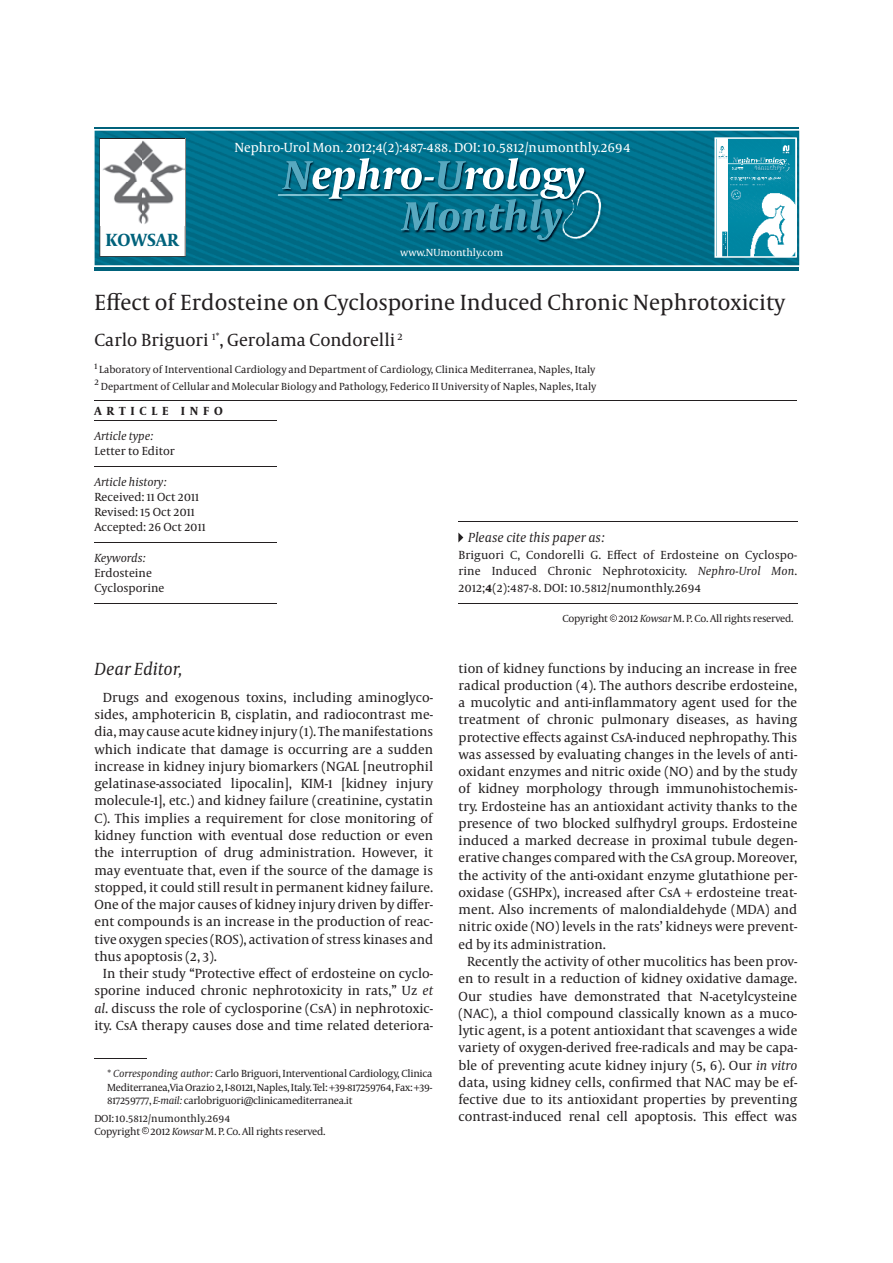
<style>
.page{position:relative;width:893px;height:1263px;background:#fff}
.page>*{position:absolute;margin:0;border:0;box-sizing:border-box;transform-origin:0 0}
.t1{font:22.5px "Capitolium News";color:#231f20}
.t2{font:18px "Capitolium News";color:#231f20}
.t3{font:italic 18px "Capitolium News";color:#231f20}
.t4{font:700 18px "Capitolium News";color:#00627b}
.t5{font:13.5px/17.2px "Capitolium News";color:#231f20;text-align:justify}
.t6{font:13.5px "Capitolium News";color:#fff}
.t7{font:italic 13.5px "Capitolium News";color:#231f20}
.t8{font:12px/15px "Capitolium News";color:#231f20}
.t9{font:italic 12px "Capitolium News";color:#231f20}
.t10{font:700 12px "Capitolium News";letter-spacing:.4em;color:#231f20}
.t11{font:10.5px/13.5px "Capitolium News";color:#231f20}
.t12{font:10.5px/12.6px "Capitolium News";letter-spacing:-.02em;color:#231f20}
.t13{font:10.5px "Capitolium News";color:#fff}
.s1{font-style:italic}
.s2{font-weight:700}
</style>
<div class="page">
<img style="left:95px;top:131px;width:704px;height:134px">
<svg style="left:99px;top:138px;width:87px;height:119px"></svg>
<img style="left:100px;top:138px;width:85px;height:88px">
<hr style="left:94px;top:267px;width:705px;height:4px;background:#00627b">
<hr style="left:94px;top:128px;width:705px;height:1px;background:#00627b">
<svg style="left:714px;top:137px;width:83px;height:121px"></svg>
<hr style="left:94px;top:400px;width:703px;height:1px;background:#231f20">
<hr style="left:94px;top:542px;width:183px;height:1px;background:#231f20">
<hr style="left:94px;top:603px;width:183px;height:1px;background:#231f20">
<hr style="left:94px;top:466px;width:183px;height:1px;background:#231f20">
<hr style="left:94px;top:420px;width:183px;height:1px;background:#231f20">
<svg style="left:458px;top:532px;width:5px;height:10px"></svg>
<hr style="left:458px;top:603px;width:340px;height:1px;background:#231f20">
<hr style="left:458px;top:521px;width:340px;height:1px;background:#231f20">
<svg style="left:610px;top:614px;width:7px;height:8px"></svg>
<svg style="left:142px;top:1127px;width:7px;height:7px"></svg>
<hr style="left:94px;top:1058px;width:52px;height:1px;background:#231f20">
<p class="t6" style="left:234px;top:140px;width:398px">Nephro-Urol Mon. 2012;4(2):487-488. DoI: 10.5812/numonthly.2694</p>
<h2 class="t4" style="left:106px;top:230px;width:75px">KOWSAR</h2>
<p class="t13" style="left:400px;top:247px;width:104px">www.NUmonthly.com</p>
<h1 class="t1" style="left:94px;top:290px;width:692px">Effect of Erdosteine on Cyclosporine Induced Chronic Nephrotoxicity</h1>
<h2 class="t2" style="left:94px;top:330px;width:310px">Carlo Briguori <sup>1*</sup>, Gerolama Condorelli <sup>2</sup></h2>
<p class="t11" style="left:94px;top:361px;width:503px;line-height:16.5px"><sup>1</sup> laboratory of Interventional Cardiology and Department of Cardiology, Clinica Mediterranea, Naples, Italy<br><sup>2</sup> Department of Cellular and Molecular Biology and Pathology, Federico II University of Naples, Naples, Italy</p>
<p class="t10" style="left:94px;top:404px;width:130px">ARTICLE INFO</p>
<p class="t9" style="left:94px;top:430px;width:61px">Article type:</p>
<p class="t8" style="left:94px;top:444px;width:82px">letter to Editor</p>
<p class="t9" style="left:94px;top:476px;width:74px">Article history:</p>
<p class="t8" style="left:94px;top:490px;width:113px">Received: 11 oct 2011<br>Revised: 15 oct 2011<br>Accepted: 26 oct 2011</p>
<p class="t9" style="left:94px;top:552px;width:53px">Keywords:</p>
<p class="t8" style="left:94px;top:566px;width:72px">Erdosteine<br>Cyclosporine</p>
<h2 class="t3" style="left:94px;top:659px;width:89px">Dear Editor,</h2>
<p class="t5" style="left:94px;top:689px;width:340px;text-indent:9px">Drugs and exogenous toxins, including aminoglyco&shy;sides, amphotericin B, cisplatin, and radiocontrast me&shy;dia, may cause acute kidney injury (1). The manifestations which indicate that damage is occurring are a sudden increase in kidney injury biomarkers (NGAl [neutrophil gelatinase-associated lipocalin], KIM-1 [kidney injury molecule-1], etc.) and kidney failure (creatinine, cystatin C). This implies a requirement for close monitoring of kidney function with eventual dose reduction or even the interruption of drug administration. however, it may eventuate that, even if the source of the damage is stopped, it could still result in permanent kidney failure. one of the major causes of kidney injury driven by differ&shy;ent compounds is an increase in the production of reac&shy;tive oxygen species (RoS), activation of stress kinases and thus apoptosis (2, 3).</p>
<p class="t5" style="left:94px;top:965px;width:340px;text-indent:9px">In their study “Protective effect of erdosteine on cyclo&shy;sporine induced chronic nephrotoxicity in rats,” Uz <span class="s1">et al</span>. discuss the role of cyclosporine (CsA) in nephrotoxic&shy;ity. CsA therapy causes dose and time related deteriora-</p>
<p class="t11" style="left:107px;top:1067px;width:327px;text-align:justify">* <span class="s1">Corresponding author:</span> Carlo Briguori, Interventional Cardiology, Clinica Mediterranea,Via orazio 2, I-80121, Naples, Italy. Tel: +39-817259764, Fax: +39- 817259777, <span class="s1">E-mail:</span> carlobriguori@clinicamediterranea.it</p>
<p class="t12" style="left:94px;top:1112px;width:233px">DoI: 10.5812/numonthly.2694<br>Copyright <sup>c</sup> 2012 <span class="s1">Kowsar</span> M. P. Co. All rights reserved.</p>
<p class="t7" style="left:468px;top:530px;width:138px">Please cite this paper as:</p>
<p class="t8" style="left:458px;top:547px;width:340px;line-height:16.5px;text-align:justify">Briguori C, Condorelli G. Effect of Erdosteine on Cyclospo&shy;rine Induced Chronic Nephrotoxicity. <span class="s1">Nephro-Urol Mon</span>.<br>2012;<span class="s2">4</span>(2):487-8. DoI: 10.5812/numonthly.2694</p>
<p class="t12" style="left:562px;top:613px;width:233px">Copyright <sup>c</sup> 2012 <span class="s1">Kowsar</span> M. P. Co. All rights reserved.</p>
<p class="t5" style="left:459px;top:660px;width:340px">tion of kidney functions by inducing an increase in free radical production (4). The authors describe erdosteine, a mucolytic and anti-inflammatory agent used for the treatment of chronic pulmonary diseases, as having protective effects against CsA-induced nephropathy. This was assessed by evaluating changes in the levels of anti&shy;oxidant enzymes and nitric oxide (No) and by the study of kidney morphology through immunohistochemis&shy;try. Erdosteine has an antioxidant activity thanks to the presence of two blocked sulfhydryl groups. Erdosteine induced a marked decrease in proximal tubule degen&shy;erative changes compared with the CsA group. Moreover, the activity of the anti-oxidant enzyme glutathione per&shy;oxidase (GShPx), increased after CsA + erdosteine treat&shy;ment. Also increments of malondialdehyde (MDA) and nitric oxide (No) levels in the rats’ kidneys were prevent&shy;ed by its administration.</p>
<p class="t5" style="left:459px;top:953px;width:340px;text-indent:9px">Recently the activity of other mucolitics has been prov&shy;en to result in a reduction of kidney oxidative damage. our studies have demonstrated that N-acetylcysteine (NAC), a thiol compound classically known as a muco&shy;lytic agent, is a potent antioxidant that scavenges a wide variety of oxygen-derived free-radicals and may be capa&shy;ble of preventing acute kidney injury (5, 6). our <span class="s1">in vitro </span>data, using kidney cells, confirmed that NAC may be ef&shy;fective due to its antioxidant properties by preventing contrast-induced renal cell apoptosis. This effect was</p>
</div>
